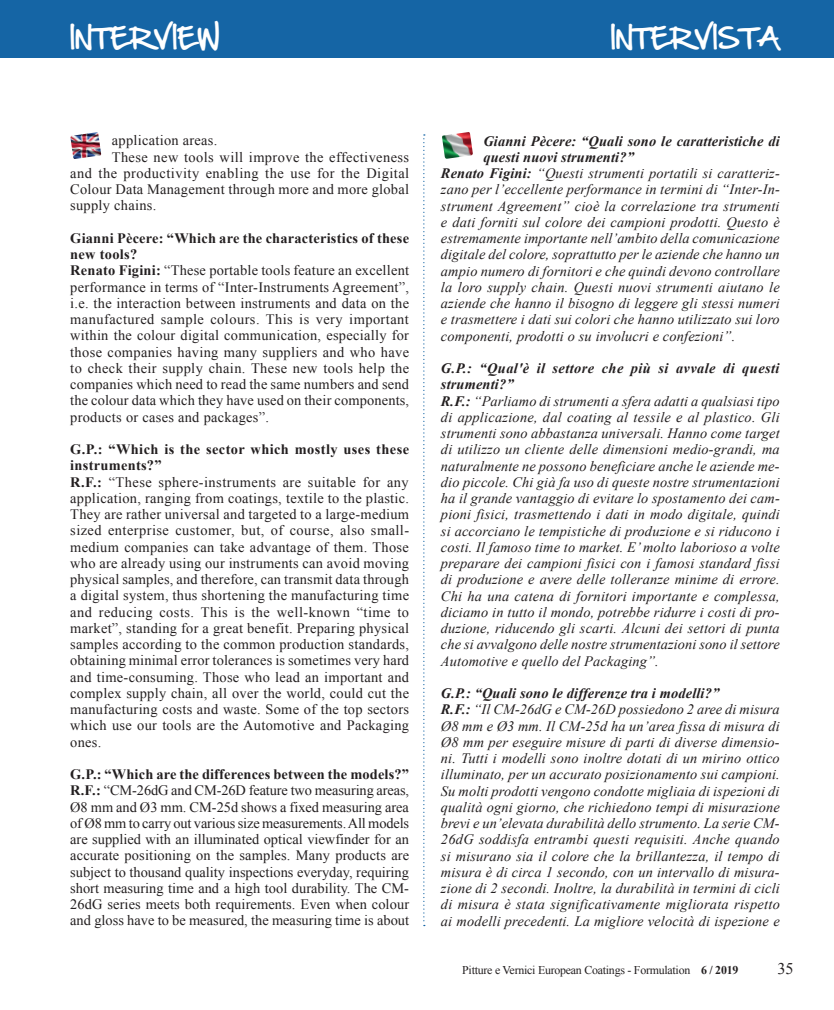
<style>
.page{position:relative;width:834px;height:1010px;background:#fff}
.page>*{position:absolute;margin:0;border:0;box-sizing:border-box;transform-origin:0 0}
.t1{font:25px "Hand Of Sean";color:#fff}
.t2{font:16.25px "Times New Roman";color:#231f20}
.t3{font:italic 14.38px/16.2px "Times New Roman";letter-spacing:.01em;color:#231f20}
.t4{font:14.38px/16.2px "Times New Roman";letter-spacing:.02em;color:#231f20}
.t5{font:italic 700 14.38px "Times New Roman";letter-spacing:.01em;color:#231f20}
.t6{font:11.88px "Times New Roman";letter-spacing:-.02em;color:#231f20}
.s1{font-weight:700}
</style>
<div class="page">
<div style="left:0;top:0;width:833px;height:58px;background:#1565a5"></div>
<svg style="left:423px;top:134px;width:1px;height:792px"></svg>
<img style="left:70px;top:132px;width:31px;height:27px">
<img style="left:442px;top:132px;width:31px;height:27px">
<h1 class="t1" style="left:70px;top:16px;width:151px">INTERVIEW</h1>
<h1 class="t1" style="left:610px;top:16px;width:170px">INTERVISTA</h1>
<p class="t4" style="left:112px;top:132px;width:107px">application areas.</p>
<p class="t4" style="left:112px;top:148px;width:298px">These new tools will improve the effectiveness</p>
<p class="t4" style="left:70px;top:165px;width:340px">and the productivity enabling the use for the Digital</p>
<p class="t4" style="left:70px;top:181px;width:340px">Colour Data Management through more and more global</p>
<p class="t4" style="left:70px;top:197px;width:87px">supply chains.</p>
<p class="t4" style="left:70px;top:230px;width:340px"><span class="s1">Gianni Pècere: “Which are the characteristics of these new tools?<br>Renato Figini:</span> “These portable tools feature an excellent performance in terms of “Inter-Instruments Agreement”, i.e. the interaction between instruments and data on the manufactured sample colours. This is very important within the colour digital communication, especially for those companies having many suppliers and who have to check their supply chain. These new tools help the companies which need to read the same numbers and send the colour data which they have used on their components, products or cases and packages”.</p>
<p class="t4" style="left:70px;top:441px;width:340px"><span class="s1">G.P.: “Which is the sector which mostly uses these instruments?”<br>R.F.:</span> “These sphere-instruments are suitable for any application, ranging from coatings, textile to the plastic.<br>They are rather universal and targeted to a large-medium sized enterprise customer, but, of course, also small&shy;medium companies can take advantage of them. Those who are already using our instruments can avoid moving physical samples, and therefore, can transmit data through a digital system, thus shortening the manufacturing time and reducing costs. This is the well-known “time to market”, standing for a great benefit. Preparing physical samples according to the common production standards, obtaining minimal error tolerances is sometimes very hard and time-consuming. Those who lead an important and complex supply chain, all over the world, could cut the manufacturing costs and waste. Some of the top sectors which use our tools are the Automotive and Packaging ones.</p>
<p class="t4" style="left:70px;top:766px;width:340px;text-align:justify"><span class="s1">G.P.: “Which are the differences between the models?” R.F.:</span> “CM-26dG and CM-26D feature two measuring areas, Ø8 mm and Ø3 mm. CM-25d shows a fixed measuring area of Ø8 mm to carry out various size measurements. All models are supplied with an illuminated optical viewfinder for an accurate positioning on the samples. Many products are subject to thousand quality inspections everyday, requiring short measuring time and a high tool durability. The CM-26dG series meets both requirements. Even when colour and gloss have to be measured, the measuring time is about</p>
<p class="t5" style="left:483px;top:131px;width:298px">Gianni Pècere: “Quali sono le caratteristiche di</p>
<p class="t5" style="left:483px;top:147px;width:152px">questi nuovi strumenti?”</p>
<p class="t3" style="left:440px;top:165px;width:340px"><span class="s1">Renato Figini:</span> “Questi strumenti portatili si caratteriz-</p>
<p class="t3" style="left:440px;top:181px;width:340px">zano per l’eccellente performance in termini di “Inter-In-</p>
<p class="t3" style="left:440px;top:197px;width:340px">strument Agreement” cioè la correlazione tra strumenti</p>
<p class="t3" style="left:440px;top:214px;width:340px">e dati forniti sul colore dei campioni prodotti. Questo è</p>
<p class="t3" style="left:440px;top:230px;width:340px">estremamente importante nell’ambito della comunicazione</p>
<p class="t3" style="left:440px;top:246px;width:340px">digitale del colore, soprattutto per le aziende che hanno un</p>
<p class="t3" style="left:440px;top:262px;width:340px">ampio numero di fornitori e che quindi devono controllare</p>
<p class="t3" style="left:440px;top:278px;width:340px">la loro supply chain. Questi nuovi strumenti aiutano le</p>
<p class="t3" style="left:440px;top:295px;width:340px">aziende che hanno il bisogno di leggere gli stessi numeri</p>
<p class="t3" style="left:440px;top:311px;width:340px">e trasmettere i dati sui colori che hanno utilizzato sui loro</p>
<p class="t3" style="left:440px;top:327px;width:296px">componenti, prodotti o su involucri e confezioni”.</p>
<p class="t3" style="left:440px;top:360px;width:340px"><span class="s1">G.P.: “Qual'è il settore che più si avvale di questi strumenti?”<br>R.F.:</span> “Parliamo di strumenti a sfera adatti a qualsiasi tipo di applicazione, dal coating al tessile e al plastico. Gli strumenti sono abbastanza universali. Hanno come target di utilizzo un cliente delle dimensioni medio-grandi, ma naturalmente ne possono beneficiare anche le aziende me&shy;dio piccole. Chi già fa uso di queste nostre strumentazioni ha il grande vantaggio di evitare lo spostamento dei cam&shy;pioni fisici, trasmettendo i dati in modo digitale, quindi si accorciano le tempistiche di produzione e si riducono i costi. Il famoso time to market. E’ molto laborioso a volte preparare dei campioni fisici con i famosi standard fissi di produzione e avere delle tolleranze minime di errore.<br>Chi ha una catena di fornitori importante e complessa, diciamo in tutto il mondo, potrebbe ridurre i costi di pro&shy;duzione, riducendo gli scarti. Alcuni dei settori di punta che si avvalgono delle nostre strumentazioni sono il settore Automotive e quello del Packaging”.</p>
<p class="t3" style="left:440px;top:685px;width:340px"><span class="s1">G.P.: “Quali sono le differenze tra i modelli?”<br>R.F.:</span> “Il CM-26dG e CM-26D possiedono 2 aree di misura Ø8 mm e Ø3 mm. Il CM-25d ha un’area fissa di misura di Ø8 mm per eseguire misure di parti di diverse dimensio&shy;ni. Tutti i modelli sono inoltre dotati di un mirino ottico illuminato, per un accurato posizionamento sui campioni.<br>Su molti prodotti vengono condotte migliaia di ispezioni di qualità ogni giorno, che richiedono tempi di misurazione brevi e un’elevata durabilità dello strumento. La serie CM-26dG soddisfa entrambi questi requisiti. Anche quando si misurano sia il colore che la brillantezza, il tempo di misura è di circa 1 secondo, con un intervallo di misura&shy;zione di 2 secondi. Inoltre, la durabilità in termini di cicli di misura è stata significativamente migliorata rispetto ai modelli precedenti. La migliore velocità di ispezione e</p>
<p class="t6" style="left:462px;top:962px;width:277px">Pitture e Vernici European Coatings - Formulation <span class="s1">6 / 2019</span></p>
<p class="t2" style="left:777px;top:957px;width:17px">35</p>
</div>
